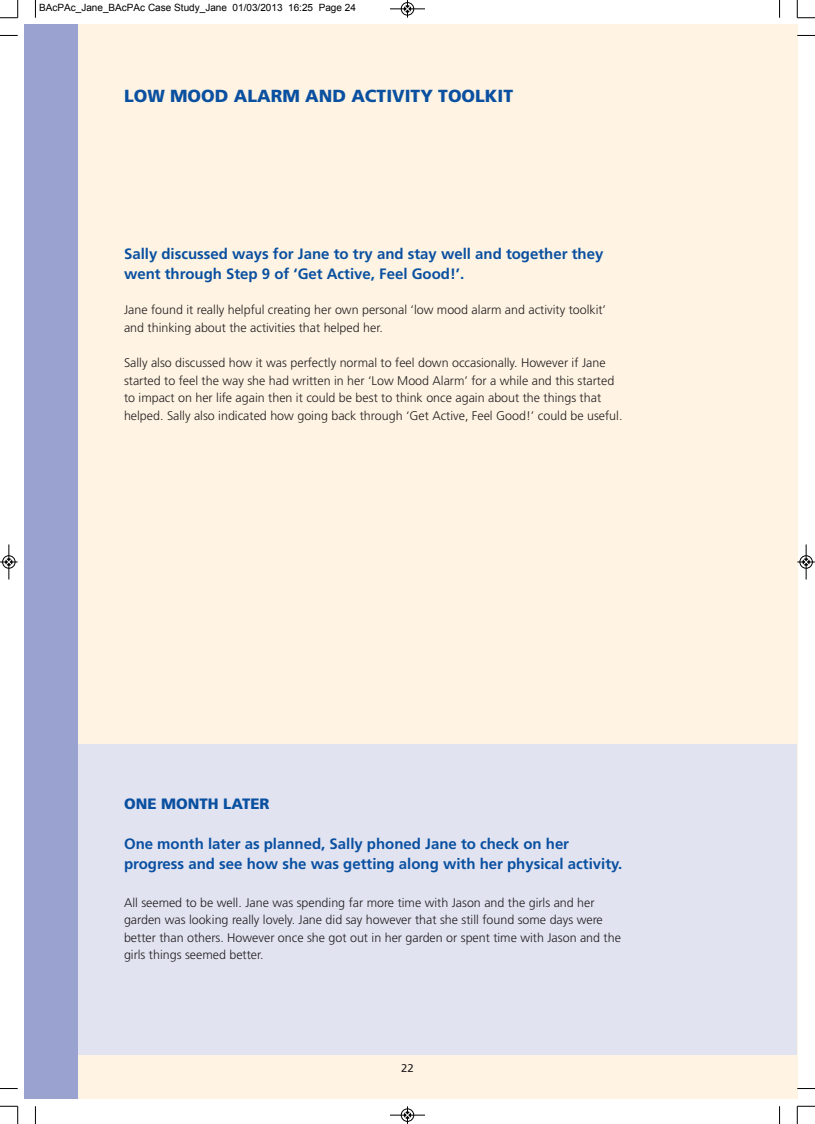
<style>
.page{position:relative;width:815px;height:1124px;background:#fff}
.page>*{position:absolute;margin:0;border:0;box-sizing:border-box;transform-origin:0 0}
.t1{font:900 17.5px "Frutiger";color:#0a50a0}
.t2{font:700 15px/20px "Frutiger";color:#0a50a0}
.t3{font:900 15px "Frutiger";color:#0a50a0}
.t4{font:300 12.5px/17.5px "Frutiger";color:#231f20}
.t5{font:11.25px "Frutiger";color:#231f20}
.t6{font:10px "Arial";color:#000}
</style>
<div class="page">
<div style="left:33px;top:25px;width:764px;height:1073px;background:#fff4e3"></div>
<div style="left:35px;top:744px;width:762px;height:310px;background:#e1e3f1"></div>
<div style="left:25px;top:25px;width:53px;height:1073px;background:#9aa3d0"></div>
<svg style="left:35px;top:0;width:1px;height:18px"></svg>
<svg style="left:0;top:35px;width:18px;height:1px"></svg>
<svg style="left:779px;top:0;width:1px;height:18px"></svg>
<svg style="left:797px;top:35px;width:18px;height:1px"></svg>
<svg style="left:35px;top:1106px;width:1px;height:17px"></svg>
<svg style="left:0;top:1088px;width:18px;height:1px"></svg>
<svg style="left:779px;top:1106px;width:1px;height:17px"></svg>
<svg style="left:797px;top:1087px;width:18px;height:2px"></svg>
<svg style="left:0;top:0;width:19px;height:19px"></svg>
<svg style="left:797px;top:0;width:18px;height:19px"></svg>
<svg style="left:0;top:1105px;width:19px;height:18px"></svg>
<svg style="left:797px;top:1105px;width:18px;height:18px"></svg>
<div style="left:401px;top:2px;width:13px;height:14px;border:1px solid #fff;border-radius:50%"></div>
<hr style="left:390px;top:9px;width:35px;height:1px;background:#000">
<div style="left:401px;top:2px;width:13px;height:13px;border:1px solid #000;border-radius:50%"></div>
<svg style="left:404px;top:0;width:7px;height:18px"></svg>
<hr style="left:390px;top:1114px;width:35px;height:1px;background:#000">
<div style="left:401px;top:1108px;width:13px;height:13px;border:1px solid #000;border-radius:50%"></div>
<svg style="left:404px;top:1106px;width:7px;height:17px"></svg>
<div style="left:2px;top:555px;width:14px;height:13px;border:1px solid #fff;border-radius:50%"></div>
<hr style="left:9px;top:544px;width:1px;height:35px;background:#000">
<div style="left:2px;top:555px;width:13px;height:13px;border:1px solid #000;border-radius:50%"></div>
<svg style="left:0;top:558px;width:18px;height:7px"></svg>
<div style="left:799px;top:555px;width:14px;height:13px;border:1px solid #fff;border-radius:50%"></div>
<hr style="left:806px;top:544px;width:1px;height:35px;background:#000">
<div style="left:800px;top:555px;width:13px;height:13px;border:1px solid #000;border-radius:50%"></div>
<svg style="left:797px;top:558px;width:18px;height:7px"></svg>
<p class="t6" style="left:39px;top:1px;width:318px">BAcPAc_Jane_BAcPAc Case Study_Jane 01/03/2013 16:25 Page 24</p>
<h1 class="t1" style="left:124px;top:89px;width:391px">LOW MOOD ALARM AND ACTIVITY TOOLKIT</h1>
<p class="t2" style="left:124px;top:245px;width:481px">Sally discussed ways for Jane to try and stay well and together they went through Step 9 of ‘Get Active, Feel Good!’.</p>
<p class="t4" style="left:124px;top:302px;width:484px">Jane found it really helpful creating her own personal ‘low mood alarm and activity toolkit’ and thinking about the activities that helped her.</p>
<p class="t4" style="left:124px;top:355px;width:500px">Sally also discussed how it was perfectly normal to feel down occasionally. However if Jane started to feel the way she had written in her ‘Low Mood Alarm’ for a while and this started to impact on her life again then it could be best to think once again about the things that helped. Sally also indicated how going back through ‘Get Active, Feel Good!’ could be useful.</p>
<p class="t3" style="left:124px;top:797px;width:147px">ONE MONTH LATER</p>
<p class="t2" style="left:124px;top:834px;width:500px">One month later as planned, Sally phoned Jane to check on her progress and see how she was getting along with her physical activity.</p>
<p class="t4" style="left:124px;top:894px;width:498px">All seemed to be well. Jane was spending far more time with Jason and the girls and her garden was looking really lovely. Jane did say however that she still found some days were better than others. However once she got out in her garden or spent time with Jason and the girls things seemed better.</p>
<p class="t5" style="left:401px;top:1063px;width:14px">22</p>
</div>
